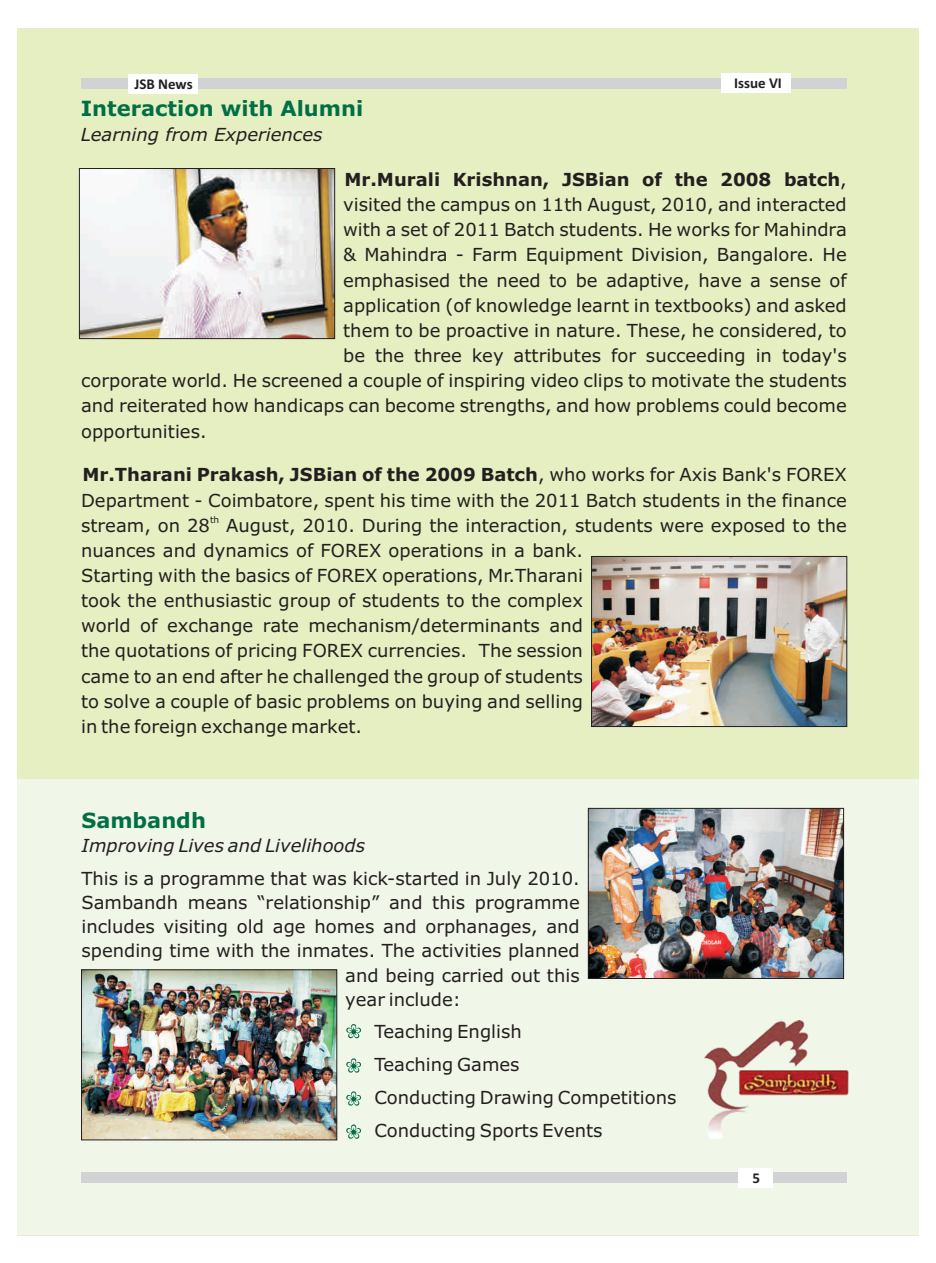
<style>
.page{position:relative;width:936px;height:1263px;background:#fff}
.page>*{position:absolute;margin:0;border:0;box-sizing:border-box;transform-origin:0 0}
.t1{font:700 21px "Verdana";color:#016f45}
.t2{font:18px/25.2px "Verdana";color:#231f20}
.t3{font:italic 18px "Verdana";color:#231f20}
.t4{font:700 18px "Verdana";color:#231f20}
.t5{font:700 15px "Calibri";color:#231f20}
.t6{font:9px "Verdana";color:#231f20}
.s1{font-weight:400}
.s2{font-weight:700}
</style>
<div class="page">
<div style="left:17px;top:28px;width:901px;height:1207px;background:#e6efc1"></div>
<div style="left:81px;top:78px;width:765px;height:11px;background:#d1d2d4"></div>
<div style="left:128px;top:74px;width:70px;height:19px;background:#fff"></div>
<div style="left:721px;top:73px;width:69px;height:20px;background:#fff"></div>
<div style="left:17px;top:779px;width:901px;height:456px;background:#f1f7e8"></div>
<img style="left:81px;top:170px;width:252px;height:167px">
<div style="left:79px;top:168px;width:256px;height:171px;border:1px solid #231f20"></div>
<img style="left:593px;top:558px;width:252px;height:167px">
<div style="left:591px;top:556px;width:256px;height:171px;border:1px solid #231f20"></div>
<img style="left:590px;top:810px;width:251px;height:167px">
<div style="left:588px;top:808px;width:255px;height:171px;border:1px solid #231f20"></div>
<img style="left:83px;top:971px;width:252px;height:167px">
<div style="left:81px;top:969px;width:256px;height:171px;border:1px solid #231f20"></div>
<svg style="left:346px;top:1024px;width:15px;height:14px"></svg>
<svg style="left:346px;top:1058px;width:15px;height:15px"></svg>
<img style="left:704px;top:1020px;width:144px;height:119px">
<svg style="left:346px;top:1091px;width:15px;height:15px"></svg>
<div style="left:81px;top:1172px;width:765px;height:11px;background:#d1d2d4"></div>
<div style="left:738px;top:1168px;width:35px;height:19px;background:#fff"></div>
<svg style="left:346px;top:1124px;width:15px;height:15px"></svg>
<p class="t5" style="left:134px;top:78px;width:60px">JSB News</p>
<p class="t5" style="left:734px;top:76px;width:49px">Issue VI</p>
<p class="t1" style="left:81px;top:100px;width:284px">Interaction with Alumni</p>
<p class="t3" style="left:81px;top:127px;width:243px">Learning from Experiences</p>
<p class="t4" style="left:344px;top:172px;width:504px">Mr.Murali Krishnan, JSBian of the 2008 batch<span class="s1">,</span></p>
<p class="t2" style="left:343px;top:193px;width:505px">visited the campus on 11th August, 2010, and interacted</p>
<p class="t2" style="left:343px;top:219px;width:505px">with a set of 2011 Batch students. He works for Mahindra</p>
<p class="t2" style="left:343px;top:244px;width:505px">&amp; Mahindra - Farm Equipment Division, Bangalore. He</p>
<p class="t2" style="left:343px;top:269px;width:505px">emphasised the need to be adaptive, have a sense of</p>
<p class="t2" style="left:343px;top:294px;width:505px">application (of knowledge learnt in textbooks) and asked</p>
<p class="t2" style="left:343px;top:319px;width:505px">them to be proactive in nature. These, he considered, to</p>
<p class="t2" style="left:343px;top:344px;width:505px">be the three key attributes for succeeding in today's</p>
<p class="t2" style="left:81px;top:370px;width:767px">corporate world. He screened a couple of inspiring video clips to motivate the students</p>
<p class="t2" style="left:81px;top:395px;width:767px">and reiterated how handicaps can become strengths, and how problems could become</p>
<p class="t2" style="left:81px;top:420px;width:127px">opportunities.</p>
<p class="t2" style="left:81px;top:464px;width:767px"><span class="s2">Mr.Tharani Prakash, JSBian of the 2009 Batch</span>, who works for Axis Bank's FOREX<br>Department - Coimbatore, spent his time with the 2011 Batch students in the finance</p>
<p class="t6" style="left:210px;top:516px;width:11px">th</p>
<p class="t2" style="left:81px;top:514px;width:767px">stream, on 28 August, 2010. During the interaction, students were exposed to the nuances and dynamics of FOREX operations in a bank.<br>Starting with the basics of FOREX operations, Mr.Tharani<br>took the enthusiastic group of students to the complex<br>world of exchange rate mechanism/determinants and<br>the quotations of pricing FOREX currencies. The session<br>came to an end after he challenged the group of students<br>to solve a couple of basic problems on buying and selling<br>in the foreign exchange market.</p>
<p class="t1" style="left:81px;top:812px;width:126px">Sambandh</p>
<p class="t3" style="left:81px;top:839px;width:285px">Improving Lives and Livelihoods</p>
<p class="t2" style="left:81px;top:868px;width:500px">This is a programme that was kick-started in July 2010.</p>
<p class="t2" style="left:81px;top:892px;width:500px">Sambandh means “relationship” and this programme</p>
<p class="t2" style="left:81px;top:916px;width:500px">includes visiting old age homes and orphanages, and</p>
<p class="t2" style="left:81px;top:940px;width:500px">spending time with the inmates. The activities planned</p>
<p class="t2" style="left:345px;top:964px;width:236px">and being carried out this</p>
<p class="t2" style="left:345px;top:988px;width:117px">year include:</p>
<p class="t2" style="left:374px;top:1017px;width:304px;line-height:32.8px">Teaching English<br>Teaching Games<br>Conducting Drawing Competitions<br>Conducting Sports Events</p>
<p class="t5" style="left:752px;top:1171px;width:9px">5</p>
</div>
